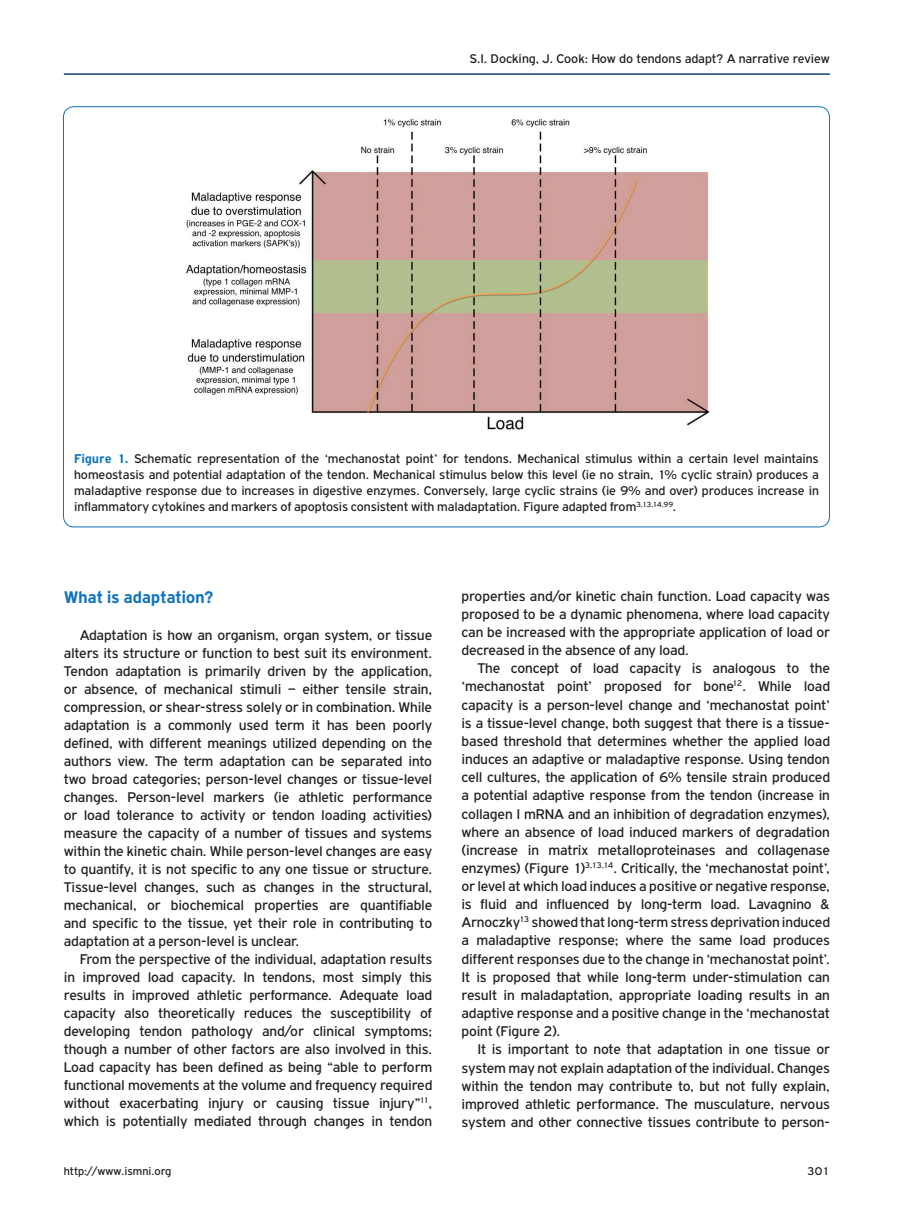
<style>
.page{position:relative;width:915px;height:1212px;background:#fff}
.page>*{position:absolute;margin:0;border:0;box-sizing:border-box;transform-origin:0 0}
.t1{font:700 18px "PF Highway Gothic";letter-spacing:-.02em;color:#1074bc}
.t2{font:15px/18.1px "PF Highway Gothic";letter-spacing:-.01em;color:#231f20;text-align:justify}
.t3{font:13.5px/16.2px "PF Highway Gothic";color:#231f20;text-align:justify}
.t4{font:12px "PF Highway Gothic";color:#231f20}
.s1{font-weight:700;color:#1074bc}
</style>
<div class="page">
<hr style="left:64px;top:73px;width:765px;height:2px;background:#1a3f74">
<img style="left:186px;top:119px;width:524px;height:311px">
<p class="t3" style="left:469px;top:50px;width:362px">S.I. Docking, J. Cook: How do tendons adapt? A narrative review</p>
<p class="t3" style="left:74px;top:450px;width:746px"><span class="s1">Figure 1.</span> Schematic representation of the ‘mechanostat point’ for tendons. Mechanical stimulus within a certain level maintains homeostasis and potential adaptation of the tendon. Mechanical stimulus below this level (ie no strain, 1% cyclic strain) produces a maladaptive response due to increases in digestive enzymes. Conversely, large cyclic strains (ie 9% and over) produces increase in inflammatory cytokines and markers of apoptosis consistent with maladaptation. Figure adapted from<sup>3,13,14,99</sup>.</p>
<p class="t1" style="left:64px;top:587px;width:151px">What is adaptation?</p>
<p class="t2" style="left:64px;top:626px;width:370px;text-indent:16px">Adaptation is how an organism, organ system, or tissue alters its structure or function to best suit its environment.<br>Tendon adaptation is primarily driven by the application, or absence, of mechanical stimuli – either tensile strain, compression, or shear-stress solely or in combination. While adaptation is a commonly used term it has been poorly defined, with different meanings utilized depending on the authors view. The term adaptation can be separated into two broad categories; person-level changes or tissue-level changes. Person-level markers (ie athletic performance or load tolerance to activity or tendon loading activities) measure the capacity of a number of tissues and systems within the kinetic chain. While person-level changes are easy to quantify, it is not specific to any one tissue or structure.<br>Tissue-level changes, such as changes in the structural, mechanical, or biochemical properties are quantifiable and specific to the tissue, yet their role in contributing to adaptation at a person-level is unclear.</p>
<p class="t2" style="left:64px;top:950px;width:370px;text-indent:16px">From the perspective of the individual, adaptation results in improved load capacity. In tendons, most simply this results in improved athletic performance. Adequate load capacity also theoretically reduces the susceptibility of developing tendon pathology and/or clinical symptoms; though a number of other factors are also involved in this.<br>Load capacity has been defined as being “able to perform functional movements at the volume and frequency required without exacerbating injury or causing tissue injury”<sup>11</sup>, which is potentially mediated through changes in tendon</p>
<p class="t2" style="left:461px;top:587px;width:370px">properties and/or kinetic chain function. Load capacity was proposed to be a dynamic phenomena, where load capacity can be increased with the appropriate application of load or decreased in the absence of any load.</p>
<p class="t2" style="left:461px;top:659px;width:370px;text-indent:16px">The concept of load capacity is analogous to the ‘mechanostat point’ proposed for bone<sup>12</sup>. While load capacity is a person-level change and ‘mechanostat point’ is a tissue-level change, both suggest that there is a tissue&shy;based threshold that determines whether the applied load induces an adaptive or maladaptive response. Using tendon cell cultures, the application of 6% tensile strain produced a potential adaptive response from the tendon (increase in collagen I mRNA and an inhibition of degradation enzymes), where an absence of load induced markers of degradation (increase in matrix metalloproteinases and collagenase enzymes) (Figure 1)<sup>3,13,14</sup>. Critically, the ‘mechanostat point’, or level at which load induces a positive or negative response, is fluid and influenced by long-term load. Lavagnino &amp; Arnoczky<sup>13</sup> showed that long-term stress deprivation induced a maladaptive response; where the same load produces different responses due to the change in ‘mechanostat point’.<br>It is proposed that while long-term under-stimulation can result in maladaptation, appropriate loading results in an adaptive response and a positive change in the ‘mechanostat point (Figure 2).</p>
<p class="t2" style="left:461px;top:1040px;width:370px;text-indent:16px">It is important to note that adaptation in one tissue or system may not explain adaptation of the individual. Changes within the tendon may contribute to, but not fully explain, improved athletic performance. The musculature, nervous system and other connective tissues contribute to person-</p>
<p class="t4" style="left:64px;top:1165px;width:109px">http://www.ismni.org</p>
<p class="t4" style="left:806px;top:1165px;width:24px">301</p>
</div>
